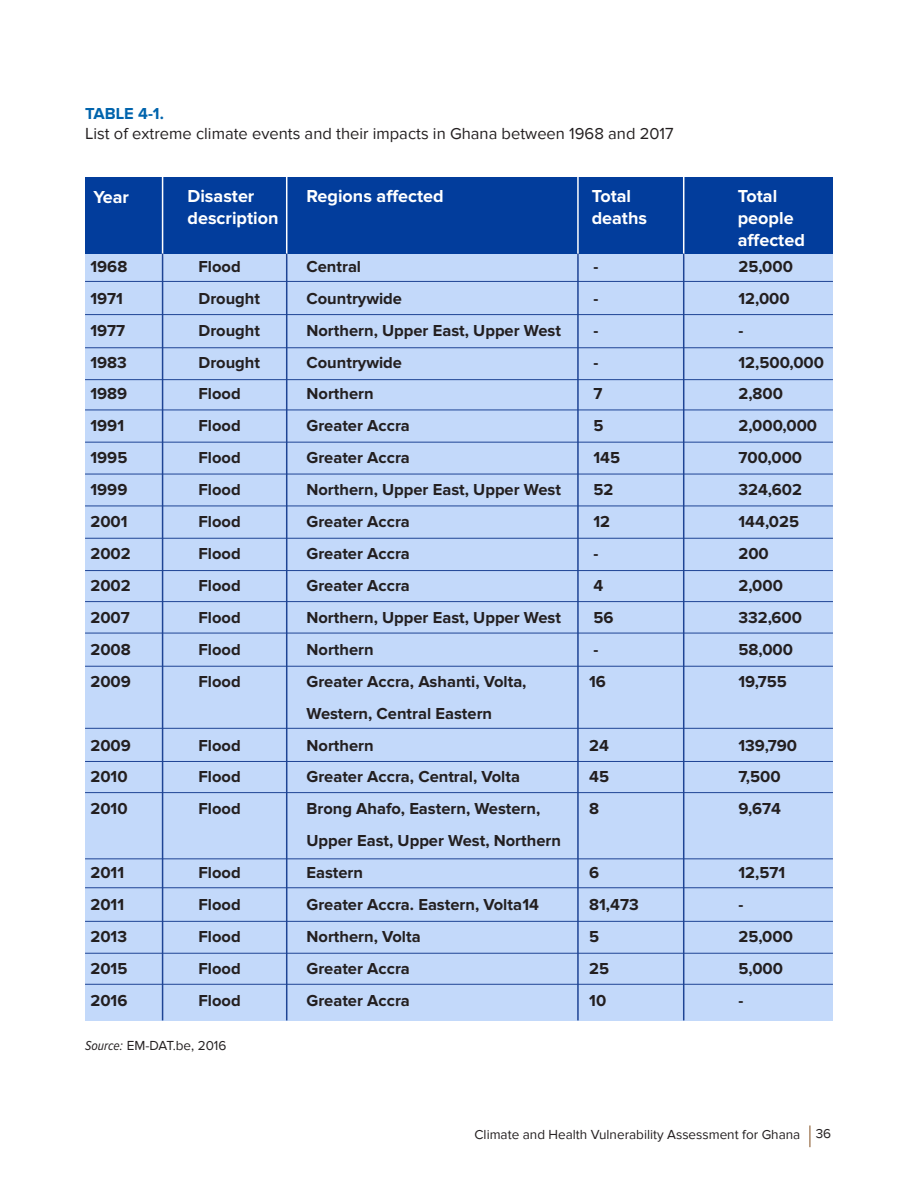
<style>
.page{position:relative;width:918px;height:1188px;background:#fff}
.page>*{position:absolute;margin:0;border:0;box-sizing:border-box;transform-origin:0 0}
.t1{font:700 18px/21.6px "Proxima Nova";color:#fff}
.t2{font:700 16.5px "Proxima Nova";color:#231f20}
.t3{font:16.5px "Proxima Nova";color:#231f20}
.t4{font:700 16.5px "Proxima Nova";color:#0164ad}
.t5{font:13.5px "Proxima Nova";color:#231f20}
.s1{font-family:"Proxima Nova Cond";font-style:italic}
</style>
<div class="page">
<div style="left:85px;top:177px;width:748px;height:77px;background:#023d9c"></div>
<div style="left:85px;top:254px;width:748px;height:766px;background:#c3d9fa"></div>
<hr style="left:683px;top:177px;width:1px;height:80px;background:#fff">
<hr style="left:577px;top:177px;width:2px;height:80px;background:#fff">
<hr style="left:286px;top:177px;width:1px;height:80px;background:#fff">
<hr style="left:162px;top:177px;width:1px;height:80px;background:#fff">
<hr style="left:683px;top:254px;width:1px;height:766px;background:#1e4494">
<hr style="left:577px;top:254px;width:2px;height:766px;background:#1e4494">
<hr style="left:286px;top:254px;width:1px;height:766px;background:#1e4494">
<hr style="left:162px;top:254px;width:1px;height:766px;background:#1e4494">
<hr style="left:85px;top:281px;width:748px;height:1px;background:#1e4494">
<hr style="left:85px;top:314px;width:748px;height:1px;background:#1e4494">
<hr style="left:85px;top:347px;width:748px;height:1px;background:#1e4494">
<hr style="left:85px;top:379px;width:748px;height:1px;background:#1e4494">
<hr style="left:85px;top:410px;width:748px;height:1px;background:#1e4494">
<hr style="left:85px;top:442px;width:748px;height:1px;background:#1e4494">
<hr style="left:85px;top:474px;width:748px;height:1px;background:#1e4494">
<hr style="left:85px;top:506px;width:748px;height:1px;background:#1e4494">
<hr style="left:85px;top:538px;width:748px;height:1px;background:#1e4494">
<hr style="left:85px;top:570px;width:748px;height:1px;background:#1e4494">
<hr style="left:85px;top:601px;width:748px;height:1px;background:#1e4494">
<hr style="left:85px;top:633px;width:748px;height:1px;background:#1e4494">
<hr style="left:85px;top:666px;width:748px;height:1px;background:#1e4494">
<hr style="left:85px;top:728px;width:748px;height:1px;background:#1e4494">
<hr style="left:85px;top:761px;width:748px;height:1px;background:#1e4494">
<hr style="left:85px;top:792px;width:748px;height:1px;background:#1e4494">
<hr style="left:85px;top:858px;width:748px;height:1px;background:#1e4494">
<hr style="left:85px;top:887px;width:748px;height:1px;background:#1e4494">
<hr style="left:85px;top:921px;width:748px;height:1px;background:#1e4494">
<hr style="left:85px;top:953px;width:748px;height:1px;background:#1e4494">
<hr style="left:85px;top:984px;width:748px;height:1px;background:#1e4494">
<svg style="left:810px;top:1125px;width:1px;height:22px"></svg>
<p class="t4" style="left:85px;top:106px;width:80px">TABLE 4-1.</p>
<p class="t3" style="left:85px;top:124px;width:590px">List of extreme climate events and their impacts in Ghana between 1968 and 2017</p>
<p class="t1" style="left:93px;top:187px;width:37px">Year</p>
<p class="t1" style="left:188px;top:186px;width:93px">Disaster description</p>
<p class="t1" style="left:307px;top:186px;width:139px">Regions affected</p>
<p class="t1" style="left:592px;top:186px;width:41px">Total</p>
<p class="t1" style="left:592px;top:208px;width:57px">deaths</p>
<p class="t1" style="left:738px;top:186px;width:41px">Total</p>
<p class="t1" style="left:738px;top:208px;width:57px">people</p>
<p class="t1" style="left:738px;top:230px;width:69px">affected</p>
<p class="t2" style="left:90px;top:259px;width:38px">1968</p>
<p class="t2" style="left:199px;top:259px;width:44px">Flood</p>
<p class="t2" style="left:307px;top:259px;width:56px">Central</p>
<p class="t2" style="left:593px;top:259px;width:6px">-</p>
<p class="t2" style="left:739px;top:259px;width:56px">25,000</p>
<p class="t2" style="left:90px;top:291px;width:34px">1971</p>
<p class="t2" style="left:199px;top:291px;width:63px">Drought</p>
<p class="t2" style="left:306px;top:291px;width:97px">Countrywide</p>
<p class="t2" style="left:593px;top:291px;width:6px">-</p>
<p class="t2" style="left:739px;top:291px;width:53px">12,000</p>
<p class="t2" style="left:90px;top:323px;width:36px">1977</p>
<p class="t2" style="left:198px;top:323px;width:63px">Drought</p>
<p class="t2" style="left:306px;top:323px;width:256px">Northern, Upper East, Upper West</p>
<p class="t2" style="left:593px;top:323px;width:6px">-</p>
<p class="t2" style="left:738px;top:323px;width:6px">-</p>
<p class="t2" style="left:90px;top:355px;width:38px">1983</p>
<p class="t2" style="left:199px;top:355px;width:63px">Drought</p>
<p class="t2" style="left:306px;top:355px;width:97px">Countrywide</p>
<p class="t2" style="left:593px;top:355px;width:6px">-</p>
<p class="t2" style="left:739px;top:355px;width:87px">12,500,000</p>
<p class="t2" style="left:90px;top:386px;width:38px">1989</p>
<p class="t2" style="left:199px;top:386px;width:44px">Flood</p>
<p class="t2" style="left:307px;top:386px;width:69px">Northern</p>
<p class="t2" style="left:593px;top:386px;width:10px">7</p>
<p class="t2" style="left:739px;top:386px;width:46px">2,800</p>
<p class="t2" style="left:90px;top:418px;width:35px">1991</p>
<p class="t2" style="left:199px;top:418px;width:44px">Flood</p>
<p class="t2" style="left:307px;top:418px;width:105px">Greater Accra</p>
<p class="t2" style="left:593px;top:418px;width:12px">5</p>
<p class="t2" style="left:739px;top:418px;width:80px">2,000,000</p>
<p class="t2" style="left:90px;top:450px;width:38px">1995</p>
<p class="t2" style="left:199px;top:450px;width:44px">Flood</p>
<p class="t2" style="left:307px;top:450px;width:105px">Greater Accra</p>
<p class="t2" style="left:593px;top:450px;width:28px">145</p>
<p class="t2" style="left:739px;top:450px;width:65px">700,000</p>
<p class="t2" style="left:90px;top:482px;width:38px">1999</p>
<p class="t2" style="left:198px;top:482px;width:44px">Flood</p>
<p class="t2" style="left:306px;top:482px;width:256px">Northern, Upper East, Upper West</p>
<p class="t2" style="left:593px;top:482px;width:21px">52</p>
<p class="t2" style="left:738px;top:482px;width:65px">324,602</p>
<p class="t2" style="left:90px;top:514px;width:39px">2001</p>
<p class="t2" style="left:199px;top:514px;width:44px">Flood</p>
<p class="t2" style="left:307px;top:514px;width:105px">Greater Accra</p>
<p class="t2" style="left:593px;top:514px;width:18px">12</p>
<p class="t2" style="left:739px;top:514px;width:62px">144,025</p>
<p class="t2" style="left:90px;top:546px;width:42px">2002</p>
<p class="t2" style="left:199px;top:546px;width:44px">Flood</p>
<p class="t2" style="left:307px;top:546px;width:105px">Greater Accra</p>
<p class="t2" style="left:593px;top:546px;width:6px">-</p>
<p class="t2" style="left:739px;top:546px;width:32px">200</p>
<p class="t2" style="left:90px;top:578px;width:42px">2002</p>
<p class="t2" style="left:199px;top:578px;width:44px">Flood</p>
<p class="t2" style="left:307px;top:578px;width:105px">Greater Accra</p>
<p class="t2" style="left:593px;top:578px;width:11px">4</p>
<p class="t2" style="left:739px;top:578px;width:46px">2,000</p>
<p class="t2" style="left:90px;top:610px;width:41px">2007</p>
<p class="t2" style="left:198px;top:610px;width:44px">Flood</p>
<p class="t2" style="left:306px;top:610px;width:256px">Northern, Upper East, Upper West</p>
<p class="t2" style="left:593px;top:610px;width:22px">56</p>
<p class="t2" style="left:738px;top:610px;width:65px">332,600</p>
<p class="t2" style="left:90px;top:642px;width:42px">2008</p>
<p class="t2" style="left:199px;top:642px;width:44px">Flood</p>
<p class="t2" style="left:307px;top:642px;width:69px">Northern</p>
<p class="t2" style="left:593px;top:642px;width:6px">-</p>
<p class="t2" style="left:739px;top:642px;width:56px">58,000</p>
<p class="t2" style="left:90px;top:674px;width:42px">2009</p>
<p class="t2" style="left:198px;top:674px;width:44px">Flood</p>
<p class="t2" style="left:306px;top:674px;width:222px">Greater Accra, Ashanti, Volta,</p>
<p class="t2" style="left:589px;top:674px;width:18px">16</p>
<p class="t2" style="left:738px;top:674px;width:50px">19,755</p>
<p class="t2" style="left:307px;top:706px;width:187px">Western, Central Eastern</p>
<p class="t2" style="left:90px;top:738px;width:42px">2009</p>
<p class="t2" style="left:199px;top:738px;width:44px">Flood</p>
<p class="t2" style="left:307px;top:738px;width:69px">Northern</p>
<p class="t2" style="left:589px;top:738px;width:21px">24</p>
<p class="t2" style="left:739px;top:738px;width:60px">139,790</p>
<p class="t2" style="left:90px;top:769px;width:39px">2010</p>
<p class="t2" style="left:198px;top:769px;width:44px">Flood</p>
<p class="t2" style="left:306px;top:769px;width:215px">Greater Accra, Central, Volta</p>
<p class="t2" style="left:589px;top:769px;width:21px">45</p>
<p class="t2" style="left:738px;top:769px;width:44px">7,500</p>
<p class="t2" style="left:90px;top:801px;width:39px">2010</p>
<p class="t2" style="left:198px;top:801px;width:44px">Flood</p>
<p class="t2" style="left:306px;top:801px;width:235px">Brong Ahafo, Eastern, Western,</p>
<p class="t2" style="left:589px;top:801px;width:11px">8</p>
<p class="t2" style="left:738px;top:801px;width:44px">9,674</p>
<p class="t2" style="left:306px;top:833px;width:256px">Upper East, Upper West, Northern</p>
<p class="t2" style="left:90px;top:865px;width:35px">2011</p>
<p class="t2" style="left:199px;top:865px;width:44px">Flood</p>
<p class="t2" style="left:307px;top:865px;width:58px">Eastern</p>
<p class="t2" style="left:589px;top:865px;width:12px">6</p>
<p class="t2" style="left:739px;top:865px;width:48px">12,571</p>
<p class="t2" style="left:90px;top:897px;width:35px">2011</p>
<p class="t2" style="left:198px;top:897px;width:44px">Flood</p>
<p class="t2" style="left:306px;top:897px;width:234px">Greater Accra. Eastern, Volta14</p>
<p class="t2" style="left:589px;top:897px;width:51px">81,473</p>
<p class="t2" style="left:738px;top:897px;width:6px">-</p>
<p class="t2" style="left:90px;top:929px;width:38px">2013</p>
<p class="t2" style="left:199px;top:929px;width:44px">Flood</p>
<p class="t2" style="left:307px;top:929px;width:116px">Northern, Volta</p>
<p class="t2" style="left:589px;top:929px;width:12px">5</p>
<p class="t2" style="left:739px;top:929px;width:56px">25,000</p>
<p class="t2" style="left:90px;top:961px;width:38px">2015</p>
<p class="t2" style="left:199px;top:961px;width:44px">Flood</p>
<p class="t2" style="left:307px;top:961px;width:105px">Greater Accra</p>
<p class="t2" style="left:589px;top:961px;width:21px">25</p>
<p class="t2" style="left:739px;top:961px;width:46px">5,000</p>
<p class="t2" style="left:90px;top:993px;width:38px">2016</p>
<p class="t2" style="left:199px;top:993px;width:44px">Flood</p>
<p class="t2" style="left:307px;top:993px;width:105px">Greater Accra</p>
<p class="t2" style="left:589px;top:993px;width:19px">10</p>
<p class="t2" style="left:739px;top:993px;width:6px">-</p>
<p class="t5" style="left:85px;top:1038px;width:143px"><span class="s1">Source:</span> EM-DAT.be, 2016</p>
<p class="t5" style="left:475px;top:1127px;width:327px">Climate and Health Vulnerability Assessment for Ghana</p>
<p class="t5" style="left:816px;top:1126px;width:17px">36</p>
</div>
